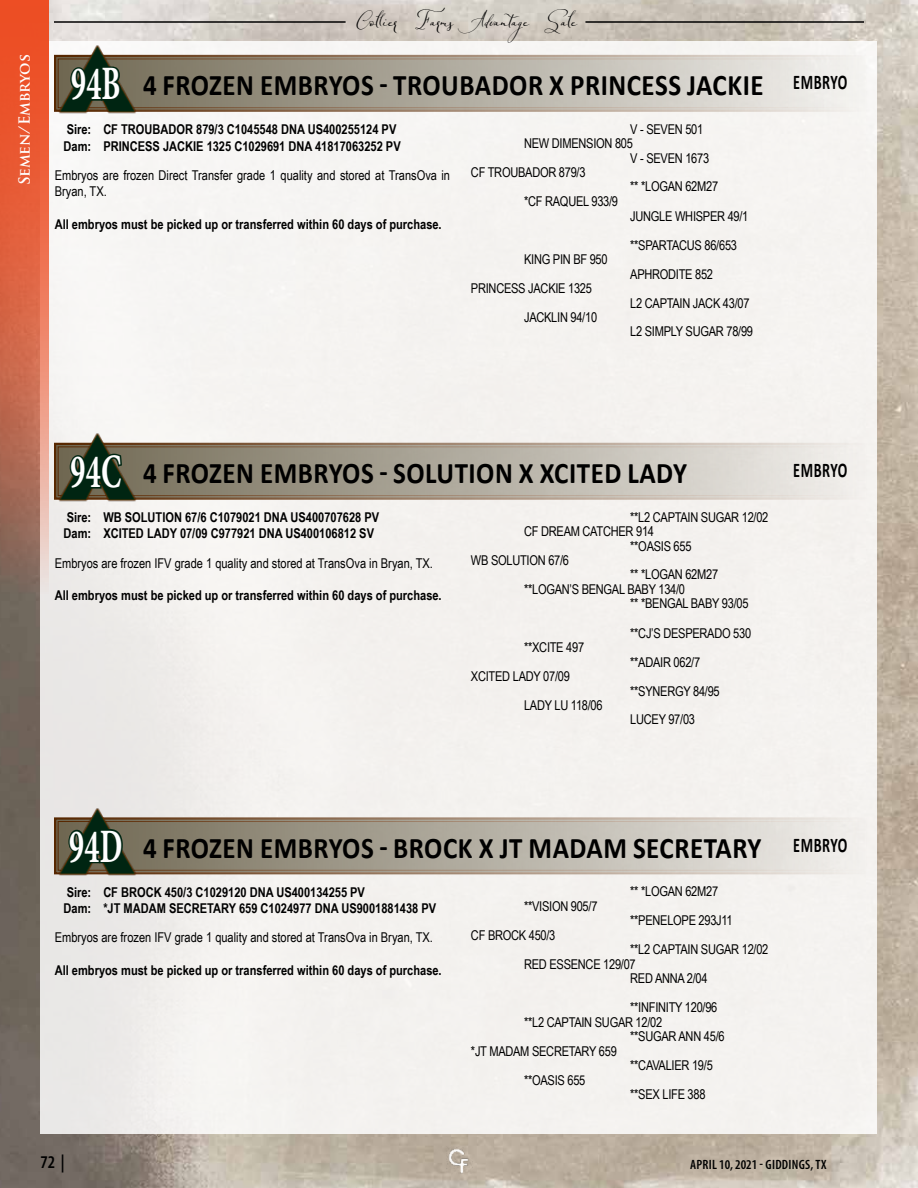
<style>
.page{position:relative;width:918px;height:1188px;background:#fff}
.page>*{position:absolute;margin:0;border:0;box-sizing:border-box;transform-origin:0 0}
.t1{font:40.5px "Miss Katherine Script";color:#000}
.t2{font:700 30px "Calibri";letter-spacing:.02em;color:#000;scale:.9 1}
.t3{font:700 20.85px "Calibri";letter-spacing:.04em;color:#000;scale:.68 1}
.t4{font:600 condensed 18px "Myriad Pro";color:#000}
.t5{font:700 15px "Trajan Pro";color:#fff}
.t6{font:13.5px "Arial Narrow";letter-spacing:-.02em;color:#000}
.t7{font:700 13.5px/16.4px "Arial Narrow";color:#000}
.t8{font:13.5px/16.2px "Arial Narrow";color:#000}
.t9{font:600 condensed 13.5px "Myriad Pro";letter-spacing:.02em;color:#000}
.s1{font-family:"Minion Pro";font-size:48px;color:#002512}
</style>
<div class="page">
<img style="left:0;top:0;width:918px;height:1188px">
<div style="left:40px;top:41px;width:838px;height:1093px;background:#f4f2f0"></div>
<img style="left:438px;top:1147px;width:42px;height:28px">
<hr style="left:54px;top:21px;width:292px;height:2px;background:#000">
<hr style="left:585px;top:21px;width:279px;height:2px;background:#000">
<svg style="left:53px;top:54px;width:777px;height:58px;background:#b5aea2"></svg>
<img style="left:57px;top:42px;width:82px;height:72px">
<svg style="left:54px;top:442px;width:793px;height:58px;background:#b5aea1"></svg>
<img style="left:57px;top:433px;width:82px;height:69px">
<svg style="left:53px;top:816px;width:787px;height:60px;background:#b6b0a4"></svg>
<img style="left:57px;top:805px;width:82px;height:76px">
<svg style="left:0;top:0;width:49px;height:596px;background:#d06648"></svg>
<p class="t5" style="left:15px;top:185px;width:133px;rotate:-90deg">Semen/Embryos</p>
<h1 class="t1" style="left:354px;top:4px;width:225px">Collier Farms Advantage Sale</h1>
<h2 class="t2" style="left:71px;top:66px;width:864px"><span class="s1">94B</span> 4 FROZEN EMBRYOS - TROUBADOR X PRINCESS JACKIE <sup>EMBRYO</sup></h2>
<p class="t7" style="left:64px;top:121px;width:339px">Sire: CF TROUBADOR 879/3 C1045548 DNA US400255124 PV<br>Dam: PRINCESS JACKIE 1325 C1029691 DNA 41817063252 PV</p>
<p class="t6" style="left:630px;top:119px;width:75px">V - SEVEN 501</p>
<p class="t6" style="left:524px;top:133px;width:110px">NEW DIMENSION 805</p>
<p class="t6" style="left:630px;top:148px;width:80px">V - SEVEN 1673</p>
<p class="t6" style="left:471px;top:162px;width:116px">CF TROUBADOR 879/3</p>
<p class="t6" style="left:630px;top:177px;width:89px">** *LOGAN 62M27</p>
<p class="t6" style="left:524px;top:191px;width:95px">*CF RAQUEL 933/9</p>
<p class="t6" style="left:630px;top:206px;width:120px">JUNGLE WHISPER 49/1</p>
<p class="t6" style="left:630px;top:235px;width:108px">**SPARTACUS 86/653</p>
<p class="t6" style="left:524px;top:250px;width:85px">KING PIN BF 950</p>
<p class="t6" style="left:630px;top:264px;width:84px">APHRODITE 852</p>
<p class="t6" style="left:471px;top:279px;width:123px">PRINCESS JACKIE 1325</p>
<p class="t6" style="left:630px;top:293px;width:121px">L2 CAPTAIN JACK 43/07</p>
<p class="t6" style="left:524px;top:307px;width:75px">JACKLIN 94/10</p>
<p class="t6" style="left:630px;top:322px;width:124px">L2 SIMPLY SUGAR 78/99</p>
<p class="t8" style="left:55px;top:167px;width:397px">Embryos are frozen Direct Transfer grade 1 quality and stored at TransOva in<br>Bryan, TX.</p>
<p class="t7" style="left:55px;top:215px;width:388px">All embryos must be picked up or transferred within 60 days of purchase.</p>
<h2 class="t2" style="left:70px;top:454px;width:687px"><span class="s1">94C</span> 4 FROZEN EMBRYOS - SOLUTION X XCITED LADY</h2>
<h3 class="t3" style="left:793px;top:457px;width:81px">EMBRYO</h3>
<p class="t7" style="left:64px;top:509px;width:317px">Sire: WB SOLUTION 67/6 C1079021 DNA US400707628 PV<br>Dam: XCITED LADY 07/09 C977921 DNA US400106812 SV</p>
<p class="t6" style="left:630px;top:507px;width:140px">**L2 CAPTAIN SUGAR 12/02</p>
<p class="t6" style="left:524px;top:521px;width:131px">CF DREAM CATCHER 914</p>
<p class="t6" style="left:630px;top:536px;width:63px">**OASIS 655</p>
<p class="t6" style="left:471px;top:550px;width:100px">WB SOLUTION 67/6</p>
<p class="t6" style="left:630px;top:565px;width:89px">** *LOGAN 62M27</p>
<p class="t6" style="left:524px;top:579px;width:162px">**LOGAN’S BENGAL BABY 134/0</p>
<p class="t6" style="left:630px;top:594px;width:120px">** *BENGAL BABY 93/05</p>
<p class="t6" style="left:630px;top:623px;width:122px">**CJ’S DESPERADO 530</p>
<p class="t6" style="left:524px;top:638px;width:62px">**XCITE 497</p>
<p class="t6" style="left:630px;top:652px;width:71px">**ADAIR 062/7</p>
<p class="t6" style="left:471px;top:667px;width:100px">XCITED LADY 07/09</p>
<p class="t6" style="left:630px;top:681px;width:91px">**SYNERGY 84/95</p>
<p class="t6" style="left:524px;top:695px;width:80px">LADY LU 118/06</p>
<p class="t6" style="left:630px;top:709px;width:66px">LUCEY 97/03</p>
<p class="t8" style="left:55px;top:554px;width:380px">Embryos are frozen IFV grade 1 quality and stored at TransOva in Bryan, TX.</p>
<p class="t7" style="left:55px;top:587px;width:388px">All embryos must be picked up or transferred within 60 days of purchase.</p>
<h2 class="t2" style="left:69px;top:829px;width:866px"><span class="s1">94D</span> 4 FROZEN EMBRYOS - BROCK X JT MADAM SECRETARY <sup>EMBRYO</sup></h2>
<p class="t7" style="left:64px;top:883px;width:374px">Sire: CF BROCK 450/3 C1029120 DNA US400134255 PV<br>Dam: *JT MADAM SECRETARY 659 C1024977 DNA US9001881438 PV</p>
<p class="t6" style="left:630px;top:882px;width:89px">** *LOGAN 62M27</p>
<p class="t6" style="left:524px;top:896px;width:75px">**VISION 905/7</p>
<p class="t6" style="left:630px;top:911px;width:104px">**PENELOPE 293J11</p>
<p class="t8" style="left:55px;top:929px;width:380px">Embryos are frozen IFV grade 1 quality and stored at TransOva in Bryan, TX.</p>
<p class="t7" style="left:55px;top:961px;width:388px">All embryos must be picked up or transferred within 60 days of purchase.</p>
<h3 class="t4" style="left:40px;top:1151px;width:26px">72 |</h3>
<p class="t6" style="left:471px;top:925px;width:86px">CF BROCK 450/3</p>
<p class="t6" style="left:630px;top:939px;width:140px">**L2 CAPTAIN SUGAR 12/02</p>
<p class="t6" style="left:524px;top:954px;width:113px">RED ESSENCE 129/07</p>
<p class="t6" style="left:630px;top:968px;width:79px">RED ANNA 2/04</p>
<p class="t6" style="left:630px;top:998px;width:89px">**INFINITY 120/96</p>
<p class="t6" style="left:524px;top:1012px;width:140px">**L2 CAPTAIN SUGAR 12/02</p>
<p class="t6" style="left:630px;top:1027px;width:96px">**SUGAR ANN 45/6</p>
<p class="t6" style="left:471px;top:1041px;width:147px">*JT MADAM SECRETARY 659</p>
<p class="t6" style="left:630px;top:1056px;width:84px">**CAVALIER 19/5</p>
<p class="t6" style="left:524px;top:1070px;width:63px">**OASIS 655</p>
<p class="t6" style="left:630px;top:1084px;width:77px">**SEX LIFE 388</p>
<p class="t9" style="left:690px;top:1157px;width:138px">APRIL 10, 2021 - GIDDINGS, TX</p>
</div>
